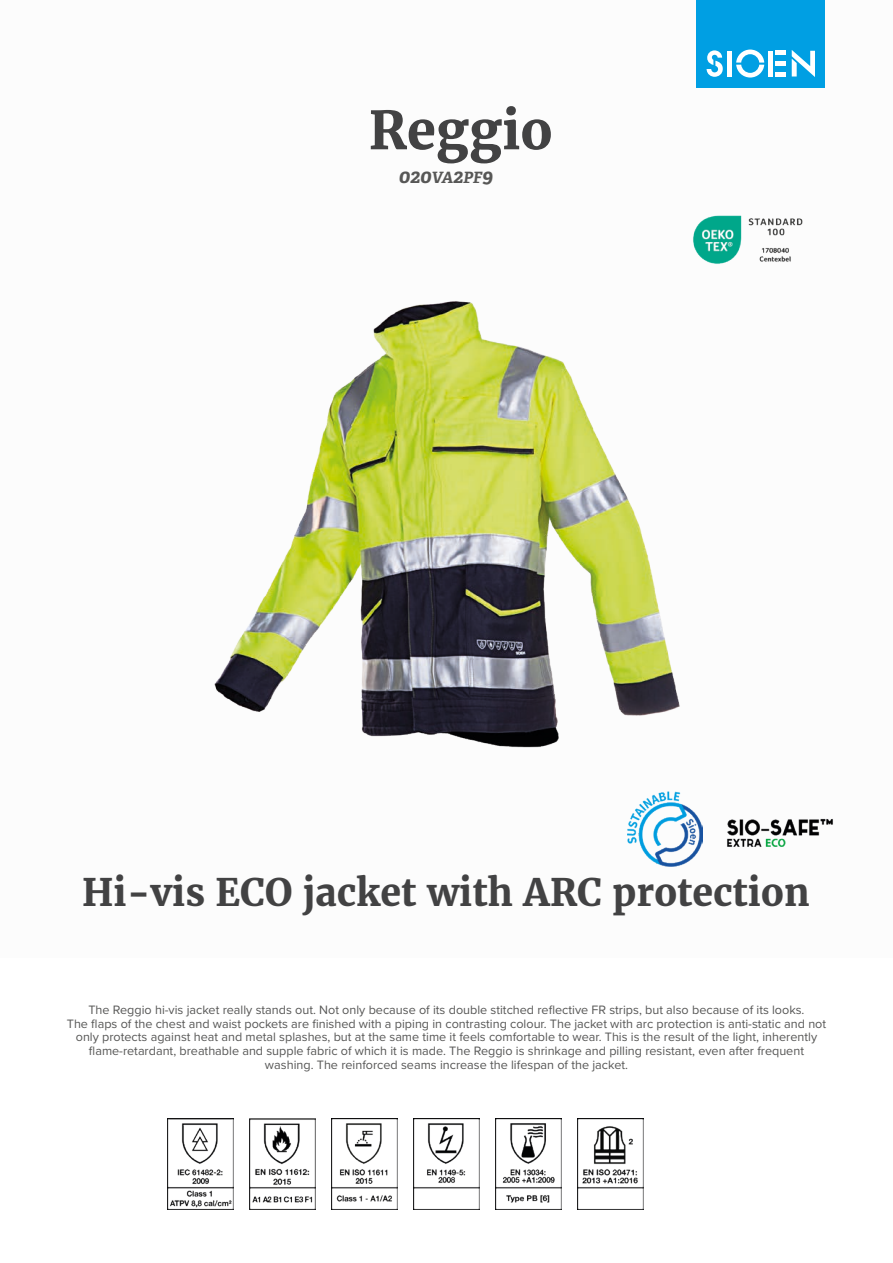
<style>
.page{position:relative;width:893px;height:1263px;background:#fff}
.page>*{position:absolute;margin:0;border:0;box-sizing:border-box;transform-origin:0 0}
.t1{font:700 52.5px "Merriweather";color:#424243}
.t2{font:700 37.5px "Merriweather";color:#424243}
.t3{font:italic 700 19.5px "Adelle";color:#575756}
.t4{font:12.6px/13.6px "Proxima Nova";color:#575756;text-align:center}
.s1{font-size:15.6px}
</style>
<div class="page">
<div style="left:697px;top:0;width:128px;height:88px;background:#009fe3"></div>
<svg style="left:707px;top:50px;width:16px;height:27px"></svg>
<svg style="left:736px;top:50px;width:28px;height:28px"></svg>
<div style="left:727px;top:51px;width:5px;height:26px;background:#fff"></div>
<div style="left:768px;top:51px;width:5px;height:26px;background:#fff"></div>
<div style="left:775px;top:72px;width:11px;height:5px;background:#fff"></div>
<div style="left:775px;top:61px;width:11px;height:5px;background:#fff"></div>
<hr style="left:775px;top:51px;width:11px;height:4px;background:#fff">
<svg style="left:792px;top:50px;width:23px;height:27px"></svg>
<img style="left:727px;top:818px;width:106px;height:29px">
<img style="left:688px;top:807px;width:15px;height:55px">
<img style="left:693px;top:215px;width:110px;height:49px">
<img style="left:167px;top:1118px;width:66px;height:92px">
<img style="left:249px;top:1118px;width:66px;height:92px">
<img style="left:331px;top:1118px;width:66px;height:92px">
<img style="left:413px;top:1118px;width:67px;height:92px">
<img style="left:495px;top:1118px;width:67px;height:92px">
<img style="left:577px;top:1118px;width:67px;height:92px">
<img style="left:214px;top:301px;width:474px;height:566px">
<h1 class="t1" style="left:369px;top:95px;width:185px">Reggio</h1>
<h3 class="t3" style="left:399px;top:164px;width:96px">020<span class="s1">VA</span>2<span class="s1">PF</span>9</h3>
<h2 class="t2" style="left:82px;top:867px;width:729px">Hi-vis ECO jacket with ARC protection</h2>
<p class="t4" style="left:67px;top:1002px;width:761px">The Reggio hi-vis jacket really stands out. Not only because of its double stitched reflective FR strips, but also because of its looks.<br>The flaps of the chest and waist pockets are finished with a piping in contrasting colour. The jacket with arc protection is anti-static and not only protects against heat and metal splashes, but at the same time it feels comfortable to wear. This is the result of the light, inherently flame-retardant, breathable and supple fabric of which it is made. The Reggio is shrinkage and pilling resistant, even after frequent washing. The reinforced seams increase the lifespan of the jacket.</p>
</div>
